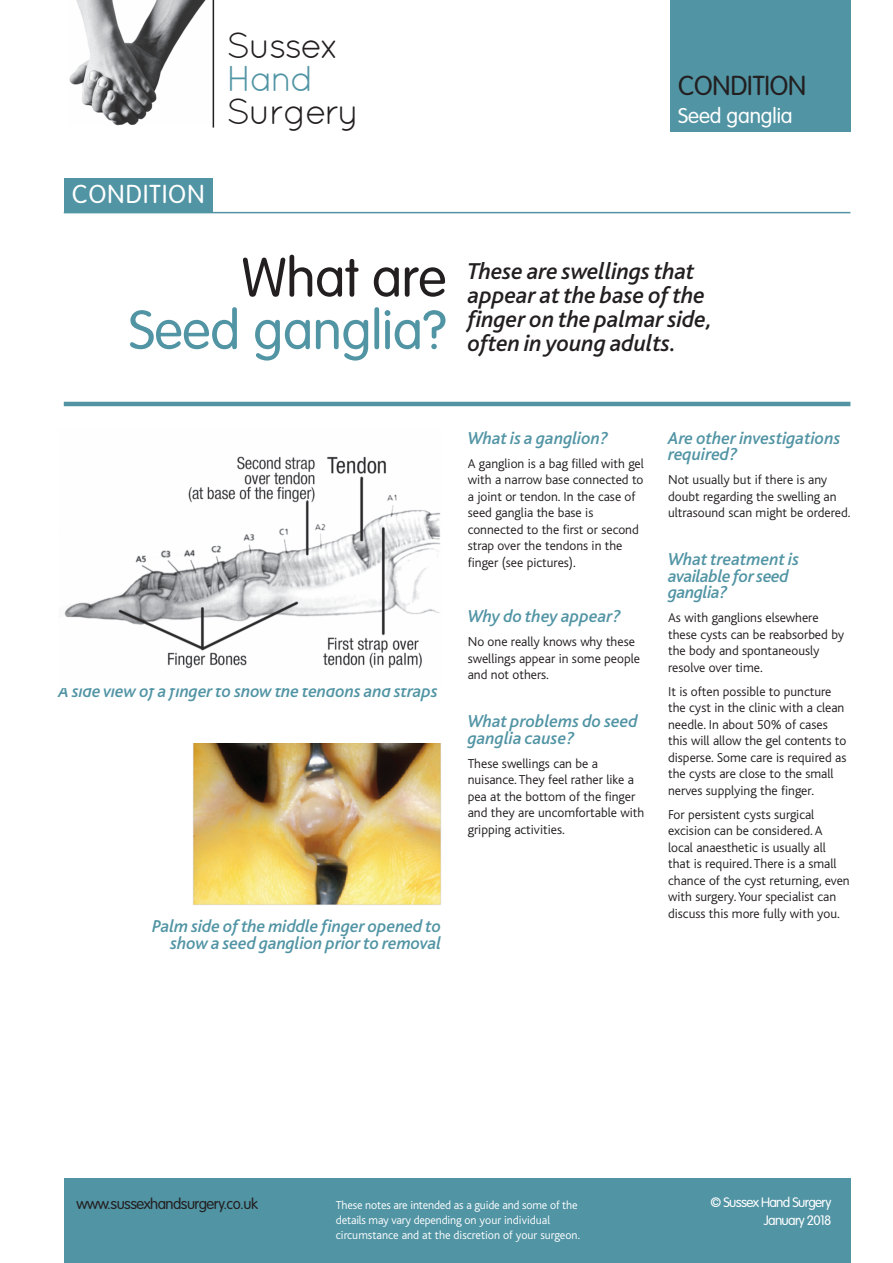
<style>
.page{position:relative;width:893px;height:1263px;background:#fff}
.page>*{position:absolute;margin:0;border:0;box-sizing:border-box;transform-origin:0 0}
.t1{font:300 54px "VAG Rounded";letter-spacing:-.005em;color:#5194a4}
.t2{font:300 54px "VAG Rounded";letter-spacing:-.005em;color:#231f20}
.t3{font:36px "Quicksand";letter-spacing:-.05em;color:#231f20}
.t4{font:36px "Quicksand";color:#5194a4}
.t5{font:300 27px "VAG Rounded";letter-spacing:-.005em;color:#231f20}
.t6{font:300 25.5px "VAG Rounded";letter-spacing:.05em;color:#fff}
.t7{font:italic 500 24px/24px "Bliss";letter-spacing:-.005em;color:#231f20}
.t8{font:300 21px "VAG Rounded";letter-spacing:-.005em;color:#fff}
.t9{font:italic 500 18px/16.5px "Bliss";letter-spacing:-.005em;color:#5194a4}
.t10{font:300 15px "VAG Rounded";letter-spacing:-.035em;color:#231f20}
.t11{font:300 13.5px/16.5px "Bliss";color:#231f20}
.t12{font:300 13.5px/18px "VAG Rounded";letter-spacing:-.05em;color:#fff;text-align:right}
.t13{font:300 12px/15px "Bliss";letter-spacing:-.015em;color:#fff}
</style>
<div class="page">
<img style="left:70px;top:0;width:143px;height:125px">
<div style="left:64px;top:1178px;width:786px;height:85px;background:#5194a4"></div>
<hr style="left:213px;top:0;width:1px;height:128px;background:#231f20">
<hr style="left:64px;top:402px;width:786px;height:4px;background:#5194a4">
<hr style="left:64px;top:212px;width:786px;height:1px;background:#5194a4">
<div style="left:670px;top:0;width:180px;height:132px;background:#5194a4"></div>
<div style="left:64px;top:179px;width:149px;height:34px;background:#5194a4"></div>
<img style="left:64px;top:456px;width:377px;height:213px">
<img style="left:193px;top:743px;width:248px;height:162px">
<h2 class="t3" style="left:227px;top:33px;width:115px">Sussex</h2>
<h2 class="t4" style="left:227px;top:66px;width:89px">Hand</h2>
<h2 class="t3" style="left:227px;top:99px;width:134px">Surgery</h2>
<h3 class="t5" style="left:678px;top:74px;width:130px">CONDITION</h3>
<h3 class="t8" style="left:678px;top:107px;width:116px">Seed ganglia</h3>
<h3 class="t6" style="left:72px;top:183px;width:134px">CONDITION</h3>
<h1 class="t2" style="left:242px;top:255px;width:206px">What are</h1>
<h1 class="t1" style="left:129px;top:307px;width:319px">Seed ganglia?</h1>
<h3 class="t7" style="left:468px;top:262px;width:246px">These are swellings that appear at the base ofthe finger on the palmar side, often in young adults.</h3>
<h3 class="t9" style="left:58px;top:685px;width:381px">A side view of a finger to show the tendons and straps</h3>
<h3 class="t9" style="left:152px;top:920px;width:291px;text-align:right">Palm side of the middle finger opened to show a seed ganglion prior to removal</h3>
<h3 class="t9" style="left:468px;top:432px;width:142px">What is a ganglion?</h3>
<p class="t11" style="left:468px;top:456px;width:178px">A ganglion is a bag filled with gel with a narrow base connected to a joint or tendon. In the case of seed ganglia the base is connected to the first or second strap over the tendons in the finger (see pictures).</p>
<h3 class="t9" style="left:468px;top:610px;width:155px">Why do they appear?</h3>
<p class="t11" style="left:468px;top:635px;width:174px">No one really knows why these swellings appear in some people and not others.</p>
<h3 class="t9" style="left:468px;top:715px;width:172px">What problems do seed ganglia cause?</h3>
<p class="t11" style="left:468px;top:756px;width:178px">These swellings can be a nuisance. They feel rather like a pea at the bottom of the finger and they are uncomfortable with gripping activities.</p>
<h3 class="t9" style="left:668px;top:432px;width:174px">Are other investigations required?</h3>
<p class="t11" style="left:668px;top:473px;width:184px">Not usually but if there is any doubt regarding the swelling an ultrasound scan might be ordered.</p>
<h3 class="t9" style="left:668px;top:553px;width:133px">What treatment is available forseed ganglia?</h3>
<p class="t11" style="left:668px;top:611px;width:178px">As with ganglions elsewhere these cysts can be reabsorbed by the body and spontaneously resolve over time.</p>
<p class="t11" style="left:668px;top:684px;width:180px">It is often possible to puncture the cyst in the clinic with a clean needle. In about 50% of cases this will allow the gel contents to disperse. Some care is required as the cysts are close to the small nerves supplying the finger.</p>
<p class="t11" style="left:668px;top:807px;width:183px">For persistent cysts surgical excision can be considered.A local anaesthetic is usually all that is required. There is a small chance of the cyst returning, even with surgery.Your specialist can discuss this more fully with you.</p>
<p class="t10" style="left:77px;top:1197px;width:183px">www.sussexhandsurgery.co.uk</p>
<p class="t12" style="left:711px;top:1195px;width:122px">© Sussex Hand Surgery<br>January 2018</p>
<p class="t13" style="left:336px;top:1198px;width:246px">These notes are intended as a guide and some of the details may vary depending on your individual circumstance and at the discretion of your surgeon.</p>
</div>
